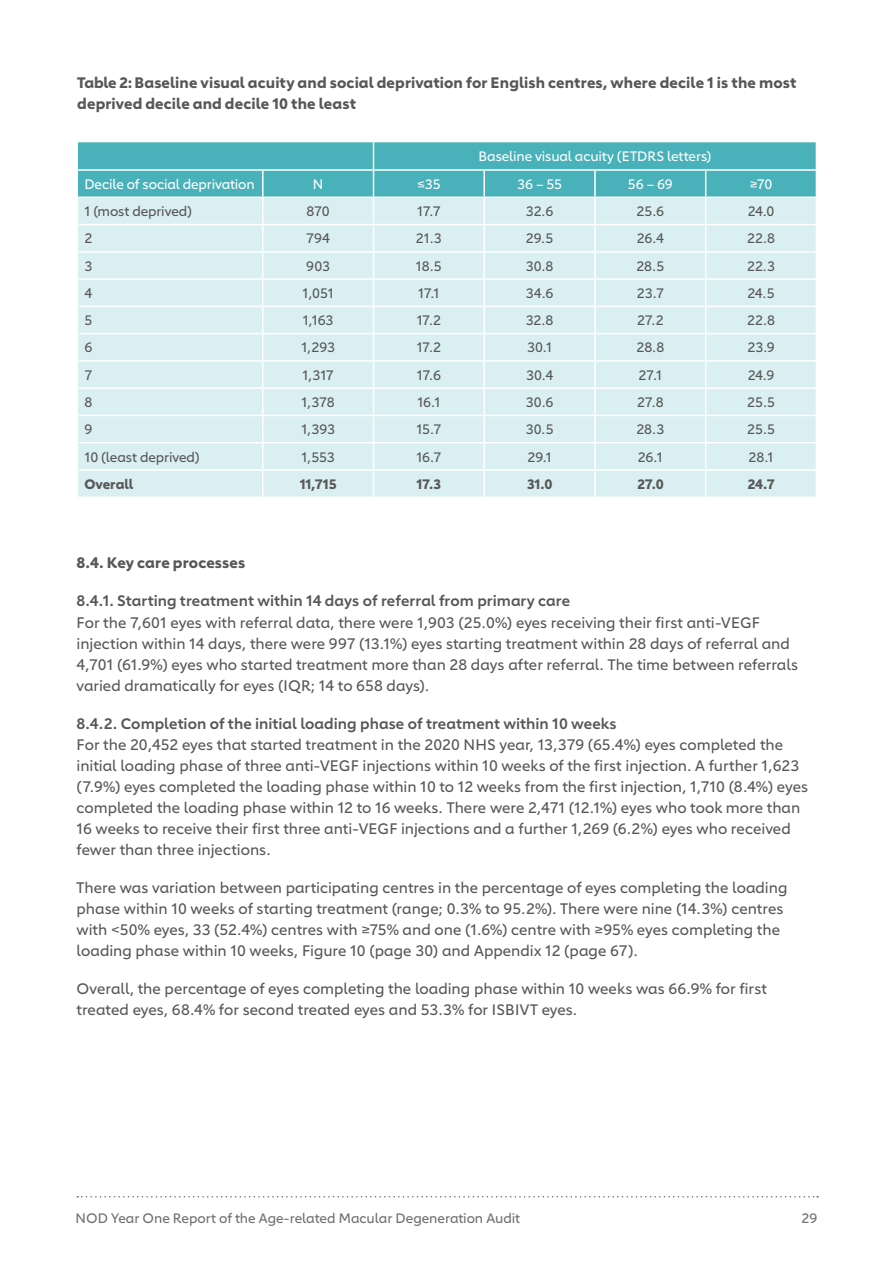
<style>
.page{position:relative;width:893px;height:1263px;background:#fff}
.page>*{position:absolute;margin:0;border:0;box-sizing:border-box;transform-origin:0 0}
.t1{font:15px/21px "Carnero";color:#575756}
.t2{font:700 15px/21px "Carnero";letter-spacing:.01em;color:#575756}
.t3{font:600 15px "Carnero";letter-spacing:.005em;color:#575756}
.t4{font:13.5px "Carnero";letter-spacing:-.01em;color:#575756}
.t5{font:13.5px "Carnero";letter-spacing:-.01em;color:#fff}
.t6{font:13.5px "Carnero";letter-spacing:-.005em;color:#706f6f}
.t7{font:700 13.5px "Carnero";letter-spacing:-.015em;color:#575756}
</style>
<div class="page">
<svg style="left:77px;top:1196px;width:741px;height:1px"></svg>
<svg style="left:78px;top:142px;width:739px;height:354px;background:#c6e6e9"></svg>
<hr style="left:78px;top:169px;width:185px;height:2px;background:#fff">
<hr style="left:263px;top:169px;width:110px;height:2px;background:#fff">
<p class="t2" style="left:77px;top:72px;width:721px">Table 2: Baseline visual acuity and social deprivation for English centres, where decile 1 is the most deprived decile and decile 10 the least</p>
<p class="t5" style="left:478px;top:148px;width:235px">Baseline visual acuity (ETDRS letters)</p>
<p class="t5" style="left:84px;top:176px;width:172px">Decile of social deprivation</p>
<p class="t5" style="left:313px;top:176px;width:12px">N</p>
<p class="t5" style="left:417px;top:176px;width:25px">≤35</p>
<p class="t5" style="left:517px;top:176px;width:46px">36 – 55</p>
<p class="t5" style="left:628px;top:176px;width:46px">56 – 69</p>
<p class="t5" style="left:750px;top:176px;width:24px">≥70</p>
<p class="t4" style="left:84px;top:203px;width:109px">1 (most deprived)</p>
<p class="t4" style="left:307px;top:203px;width:25px">870</p>
<p class="t4" style="left:417px;top:203px;width:25px">17.7</p>
<p class="t4" style="left:526px;top:203px;width:29px">32.6</p>
<p class="t4" style="left:637px;top:203px;width:29px">25.6</p>
<p class="t4" style="left:748px;top:203px;width:28px">24.0</p>
<p class="t4" style="left:84px;top:230px;width:9px">2</p>
<p class="t4" style="left:306px;top:230px;width:25px">794</p>
<p class="t4" style="left:416px;top:230px;width:27px">21.3</p>
<p class="t4" style="left:526px;top:230px;width:29px">29.5</p>
<p class="t4" style="left:637px;top:230px;width:29px">26.4</p>
<p class="t4" style="left:747px;top:230px;width:29px">22.8</p>
<p class="t4" style="left:84px;top:258px;width:9px">3</p>
<p class="t4" style="left:306px;top:258px;width:25px">903</p>
<p class="t4" style="left:416px;top:258px;width:27px">18.5</p>
<p class="t4" style="left:526px;top:258px;width:29px">30.8</p>
<p class="t4" style="left:636px;top:258px;width:29px">28.5</p>
<p class="t4" style="left:747px;top:258px;width:29px">22.3</p>
<p class="t4" style="left:84px;top:285px;width:9px">4</p>
<p class="t4" style="left:303px;top:285px;width:33px">1,051</p>
<p class="t4" style="left:418px;top:285px;width:23px">17.1</p>
<p class="t4" style="left:526px;top:285px;width:29px">34.6</p>
<p class="t4" style="left:637px;top:285px;width:29px">23.7</p>
<p class="t4" style="left:747px;top:285px;width:29px">24.5</p>
<p class="t4" style="left:84px;top:312px;width:9px">5</p>
<p class="t4" style="left:303px;top:312px;width:32px">1,163</p>
<p class="t4" style="left:417px;top:312px;width:26px">17.2</p>
<p class="t4" style="left:526px;top:312px;width:29px">32.8</p>
<p class="t4" style="left:637px;top:312px;width:28px">27.2</p>
<p class="t4" style="left:747px;top:312px;width:29px">22.8</p>
<p class="t4" style="left:84px;top:339px;width:9px">6</p>
<p class="t4" style="left:301px;top:339px;width:35px">1,293</p>
<p class="t4" style="left:417px;top:339px;width:26px">17.2</p>
<p class="t4" style="left:527px;top:339px;width:27px">30.1</p>
<p class="t4" style="left:636px;top:339px;width:29px">28.8</p>
<p class="t4" style="left:747px;top:339px;width:29px">23.9</p>
<p class="t4" style="left:84px;top:367px;width:9px">7</p>
<p class="t4" style="left:303px;top:367px;width:33px">1,317</p>
<p class="t4" style="left:417px;top:367px;width:26px">17.6</p>
<p class="t4" style="left:526px;top:367px;width:29px">30.4</p>
<p class="t4" style="left:638px;top:367px;width:25px">27.1</p>
<p class="t4" style="left:748px;top:367px;width:28px">24.9</p>
<p class="t4" style="left:84px;top:394px;width:9px">8</p>
<p class="t4" style="left:301px;top:394px;width:35px">1,378</p>
<p class="t4" style="left:417px;top:394px;width:25px">16.1</p>
<p class="t4" style="left:526px;top:394px;width:29px">30.6</p>
<p class="t4" style="left:637px;top:394px;width:28px">27.8</p>
<p class="t4" style="left:747px;top:394px;width:29px">25.5</p>
<p class="t4" style="left:84px;top:421px;width:9px">9</p>
<p class="t4" style="left:301px;top:421px;width:35px">1,393</p>
<p class="t4" style="left:416px;top:421px;width:26px">15.7</p>
<p class="t4" style="left:526px;top:421px;width:29px">30.5</p>
<p class="t4" style="left:636px;top:421px;width:29px">28.3</p>
<p class="t4" style="left:747px;top:421px;width:29px">25.5</p>
<p class="t4" style="left:84px;top:448px;width:117px">10 (least deprived)</p>
<p class="t4" style="left:302px;top:448px;width:35px">1,553</p>
<p class="t4" style="left:416px;top:448px;width:27px">16.7</p>
<p class="t4" style="left:527px;top:448px;width:26px">29.1</p>
<p class="t4" style="left:638px;top:448px;width:26px">26.1</p>
<p class="t4" style="left:749px;top:448px;width:27px">28.1</p>
<p class="t7" style="left:84px;top:476px;width:50px">Overall</p>
<p class="t7" style="left:300px;top:476px;width:39px">11,715</p>
<p class="t7" style="left:416px;top:476px;width:26px">17.3</p>
<p class="t7" style="left:527px;top:476px;width:27px">31.0</p>
<p class="t7" style="left:637px;top:476px;width:28px">27.0</p>
<p class="t7" style="left:747px;top:476px;width:29px">24.7</p>
<p class="t2" style="left:77px;top:553px;width:170px">8.4. Key care processes</p>
<p class="t3" style="left:77px;top:592px;width:495px">8.4.1. Starting treatment within 14 days of referral from primary care</p>
<p class="t1" style="left:77px;top:611px;width:723px">For the 7,601 eyes with referral data, there were 1,903 (25.0%) eyes receiving their first anti-VEGF injection within 14 days, there were 997 (13.1%) eyes starting treatment within 28 days of referral and 4,701 (61.9%) eyes who started treatment more than 28 days after referral. The time between referrals varied dramatically for eyes (IQR; 14 to 658 days).</p>
<p class="t3" style="left:77px;top:714px;width:541px">8.4.2. Completion of the initial loading phase of treatment within 10 weeks</p>
<p class="t1" style="left:77px;top:733px;width:733px">For the 20,452 eyes that started treatment in the 2020 NHS year, 13,379 (65.4%) eyes completed the initial loading phase of three anti-VEGF injections within 10 weeks of the first injection. A further 1,623 (7.9%) eyes completed the loading phase within 10 to 12 weeks from the first injection, 1,710 (8.4%) eyes completed the loading phase within 12 to 16 weeks. There were 2,471 (12.1%) eyes who took more than 16 weeks to receive their first three anti-VEGF injections and a further 1,269 (6.2%) eyes who received fewer than three injections.</p>
<p class="t1" style="left:77px;top:877px;width:712px">There was variation between participating centres in the percentage of eyes completing the loading phase within 10 weeks of starting treatment (range; 0.3% to 95.2%). There were nine (14.3%) centres with &lt;50% eyes, 33 (52.4%) centres with ≥75% and one (1.6%) centre with ≥95% eyes completing the loading phase within 10 weeks, Figure 10 (page 30) and Appendix 12 (page 67).</p>
<p class="t1" style="left:77px;top:978px;width:692px">Overall, the percentage of eyes completing the loading phase within 10 weeks was 66.9% for first treated eyes, 68.4% for second treated eyes and 53.3% for ISBIVT eyes.</p>
<p class="t6" style="left:75px;top:1210px;width:446px">NOD Year One Report of the Age-related Macular Degeneration Audit</p>
<p class="t6" style="left:802px;top:1210px;width:17px">29</p>
</div>
